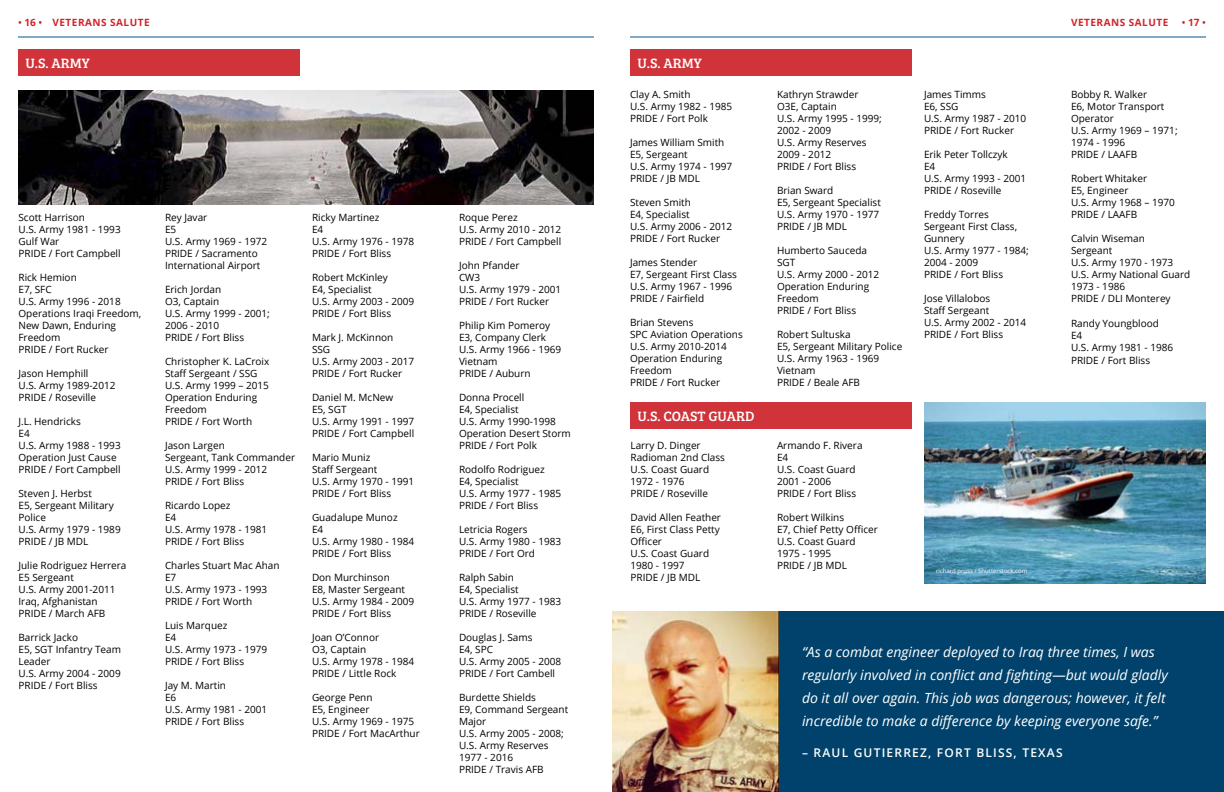
<style>
.page{position:relative;width:1224px;height:792px;background:#fff}
.page>*{position:absolute;margin:0;border:0;box-sizing:border-box;transform-origin:0 0}
.t1{font:italic 14px/23px "Open Sans";color:#fff}
.t2{font:14px "Bree Serif";letter-spacing:-.005em;color:#fff}
.t3{font:600 12px "Open Sans";letter-spacing:.1em;color:#fff}
.t4{font:10px/12px "Open Sans";color:#000}
.t5{font:700 10px "Open Sans";letter-spacing:.05em;color:#d2232a}
.t6{font:600 10px "Open Sans";color:#d2232a}
.t7{font:6px "Open Sans";color:#fff}
.s1{font-weight:600}
.s2{font-weight:700}
</style>
<div class="page">
<div style="left:18px;top:49px;width:282px;height:27px;background:#d0343a"></div>
<div style="left:630px;top:49px;width:282px;height:27px;background:#d0343a"></div>
<div style="left:630px;top:402px;width:282px;height:27px;background:#d0343a"></div>
<img style="left:18px;top:90px;width:576px;height:114px">
<div style="left:777px;top:611px;width:447px;height:181px;background:#00426b"></div>
<img style="left:925px;top:402px;width:281px;height:181px">
<img style="left:612px;top:611px;width:167px;height:181px">
<hr style="left:18px;top:37px;width:576px;height:1px;background:#00548a">
<hr style="left:630px;top:37px;width:576px;height:1px;background:#00548a">
<p class="t5" style="left:18px;top:15px;width:133px"><span class="s1">•</span> 16 <span class="s1">•</span> VETERANS SALUTE</p>
<p class="t5" style="left:1071px;top:15px;width:99px">VETERANS SALUTE</p>
<p class="t6" style="left:1182px;top:15px;width:26px">• <span class="s2">17</span> •</p>
<h1 class="t2" style="left:25px;top:52px;width:66px">U.S. ARMY</h1>
<h1 class="t2" style="left:637px;top:52px;width:66px">U.S. ARMY</h1>
<p class="t4" style="left:18px;top:211px;width:104px">Scott Harrison<br>U.S. Army 1981 - 1993<br>Gulf War<br>PRIDE / Fort Campbell</p>
<p class="t4" style="left:18px;top:271px;width:124px">Rick Hemion<br>E7, SFC<br>U.S. Army 1996 - 2018<br>Operations Iraqi Freedom,<br>New Dawn, Enduring<br>Freedom<br>PRIDE / Fort Rucker</p>
<p class="t4" style="left:18px;top:367px;width:99px">Jason Hemphill<br>U.S. Army 1989-2012<br>PRIDE / Roseville</p>
<p class="t4" style="left:18px;top:415px;width:104px">J.L. Hendricks<br>E4<br>U.S. Army 1988 - 1993<br>Operation Just Cause<br>PRIDE / Fort Campbell</p>
<p class="t4" style="left:18px;top:487px;width:104px">Steven J. Herbst<br>E5, Sergeant Military<br>Police<br>U.S. Army 1979 - 1989<br>PRIDE / JB MDL</p>
<p class="t4" style="left:18px;top:559px;width:109px">Julie Rodriguez Herrera<br>E5 Sergeant<br>U.S. Army 2001-2011<br>Iraq, Afghanistan<br>PRIDE / March AFB</p>
<p class="t4" style="left:18px;top:631px;width:104px">Barrick Jacko<br>E5, SGT Infantry Team<br>Leader<br>U.S. Army 2004 - 2009<br>PRIDE / Fort Bliss</p>
<p class="t4" style="left:165px;top:211px;width:104px">Rey Javar<br>E5<br>U.S. Army 1969 - 1972<br>PRIDE / Sacramento<br>International Airport</p>
<p class="t4" style="left:165px;top:283px;width:106px">Erich Jordan<br>O3, Captain<br>U.S. Army 1999 - 2001;<br>2006 - 2010<br>PRIDE / Fort Bliss</p>
<p class="t4" style="left:165px;top:355px;width:106px">Christopher K. LaCroix<br>Staff Sergeant / SSG<br>U.S. Army 1999 – 2015<br>Operation Enduring<br>Freedom<br>PRIDE / Fort Worth</p>
<p class="t4" style="left:165px;top:439px;width:132px">Jason Largen<br>Sergeant, Tank Commander<br>U.S. Army 1999 - 2012<br>PRIDE / Fort Bliss</p>
<p class="t4" style="left:165px;top:499px;width:104px">Ricardo Lopez<br>E4<br>U.S. Army 1978 - 1981<br>PRIDE / Fort Bliss</p>
<p class="t4" style="left:165px;top:559px;width:116px">Charles Stuart Mac Ahan<br>E7<br>U.S. Army 1973 - 1993<br>PRIDE / Fort Worth</p>
<p class="t4" style="left:165px;top:619px;width:104px">Luis Marquez<br>E4<br>U.S. Army 1973 - 1979<br>PRIDE / Fort Bliss</p>
<p class="t4" style="left:165px;top:679px;width:104px">Jay M. Martin<br>E6<br>U.S. Army 1981 - 2001<br>PRIDE / Fort Bliss</p>
<p class="t4" style="left:312px;top:211px;width:104px">Ricky Martinez<br>E4<br>U.S. Army 1976 - 1978<br>PRIDE / Fort Bliss</p>
<p class="t4" style="left:312px;top:271px;width:104px">Robert McKinley<br>E4, Specialist<br>U.S. Army 2003 - 2009<br>PRIDE / Fort Bliss</p>
<p class="t4" style="left:312px;top:331px;width:104px">Mark J. McKinnon<br>SSG<br>U.S. Army 2003 - 2017<br>PRIDE / Fort Rucker</p>
<p class="t4" style="left:312px;top:391px;width:104px">Daniel M. McNew<br>E5, SGT<br>U.S. Army 1991 - 1997<br>PRIDE / Fort Campbell</p>
<p class="t4" style="left:312px;top:451px;width:104px">Mario Muniz<br>Staff Sergeant<br>U.S. Army 1970 - 1991<br>PRIDE / Fort Bliss</p>
<p class="t4" style="left:312px;top:511px;width:104px">Guadalupe Munoz<br>E4<br>U.S. Army 1980 - 1984<br>PRIDE / Fort Bliss</p>
<p class="t4" style="left:312px;top:571px;width:104px">Don Murchinson<br>E8, Master Sergeant<br>U.S. Army 1984 - 2009<br>PRIDE / Fort Bliss</p>
<p class="t4" style="left:312px;top:631px;width:104px">Joan O’Connor<br>O3, Captain<br>U.S. Army 1978 - 1984<br>PRIDE / Little Rock</p>
<p class="t4" style="left:312px;top:691px;width:109px">George Penn<br>E5, Engineer<br>U.S. Army 1969 - 1975<br>PRIDE / Fort MacArthur</p>
<p class="t4" style="left:459px;top:211px;width:104px">Roque Perez<br>U.S. Army 2010 - 2012<br>PRIDE / Fort Campbell</p>
<p class="t4" style="left:459px;top:259px;width:104px">John Pfander<br>CW3<br>U.S. Army 1979 - 2001<br>PRIDE / Fort Rucker</p>
<p class="t4" style="left:459px;top:319px;width:104px">Philip Kim Pomeroy<br>E3, Company Clerk<br>U.S. Army 1966 - 1969<br>Vietnam<br>PRIDE / Auburn</p>
<p class="t4" style="left:459px;top:391px;width:113px">Donna Procell<br>E4, Specialist<br>U.S. Army 1990-1998<br>Operation Desert Storm<br>PRIDE / Fort Polk</p>
<p class="t4" style="left:459px;top:463px;width:104px">Rodolfo Rodriguez<br>E4, Specialist<br>U.S. Army 1977 - 1985<br>PRIDE / Fort Bliss</p>
<p class="t4" style="left:459px;top:523px;width:104px">Letricia Rogers<br>U.S. Army 1980 - 1983<br>PRIDE / Fort Ord</p>
<p class="t4" style="left:459px;top:571px;width:104px">Ralph Sabin<br>E4, Specialist<br>U.S. Army 1977 - 1983<br>PRIDE / Roseville</p>
<p class="t4" style="left:459px;top:631px;width:104px">Douglas J. Sams<br>E4, SPC<br>U.S. Army 2005 - 2008<br>PRIDE / Fort Cambell</p>
<p class="t4" style="left:459px;top:691px;width:111px">Burdette Shields<br>E9, Command Sergeant<br>Major<br>U.S. Army 2005 - 2008;<br>U.S. Army Reserves<br>1977 - 2016<br>PRIDE / Travis AFB</p>
<p class="t4" style="left:630px;top:88px;width:104px">Clay A. Smith<br>U.S. Army 1982 - 1985<br>PRIDE / Fort Polk</p>
<p class="t4" style="left:630px;top:136px;width:104px">James William Smith<br>E5, Sergeant<br>U.S. Army 1974 - 1997<br>PRIDE / JB MDL</p>
<p class="t4" style="left:630px;top:196px;width:104px">Steven Smith<br>E4, Specialist<br>U.S. Army 2006 - 2012<br>PRIDE / Fort Rucker</p>
<p class="t4" style="left:630px;top:256px;width:109px">James Stender<br>E7, Sergeant First Class<br>U.S. Army 1967 - 1996<br>PRIDE / Fairfield</p>
<p class="t4" style="left:630px;top:316px;width:114px">Brian Stevens<br>SPC Aviation Operations<br>U.S. Army 2010-2014<br>Operation Enduring<br>Freedom<br>PRIDE / Fort Rucker</p>
<h1 class="t2" style="left:637px;top:405px;width:119px">U.S. COAST GUARD</h1>
<p class="t4" style="left:630px;top:439px;width:96px">Larry D. Dinger<br>Radioman 2nd Class<br>U.S. Coast Guard<br>1972 - 1976<br>PRIDE / Roseville</p>
<p class="t4" style="left:630px;top:511px;width:92px">David Allen Feather<br>E6, First Class Petty<br>Officer<br>U.S. Coast Guard<br>1980 - 1997<br>PRIDE / JB MDL</p>
<p class="t4" style="left:777px;top:88px;width:106px">Kathryn Strawder<br>O3E, Captain<br>U.S. Army 1995 - 1999;<br>2002 - 2009<br>U.S. Army Reserves<br>2009 - 2012<br>PRIDE / Fort Bliss</p>
<p class="t4" style="left:777px;top:184px;width:105px">Brian Sward<br>E5, Sergeant Specialist<br>U.S. Army 1970 - 1977<br>PRIDE / JB MDL</p>
<p class="t4" style="left:777px;top:244px;width:104px">Humberto Sauceda<br>SGT<br>U.S. Army 2000 - 2012<br>Operation Enduring<br>Freedom<br>PRIDE / Fort Bliss</p>
<p class="t4" style="left:777px;top:328px;width:127px">Robert Sultuska<br>E5, Sergeant Military Police<br>U.S. Army 1963 - 1969<br>Vietnam<br>PRIDE / Beale AFB</p>
<p class="t4" style="left:924px;top:88px;width:104px">James Timms<br>E6, SSG<br>U.S. Army 1987 - 2010<br>PRIDE / Fort Rucker</p>
<p class="t4" style="left:924px;top:148px;width:104px">Erik Peter Tollczyk<br>E4<br>U.S. Army 1993 - 2001<br>PRIDE / Roseville</p>
<p class="t4" style="left:924px;top:208px;width:106px">Freddy Torres<br>Sergeant First Class,<br>Gunnery<br>U.S. Army 1977 - 1984;<br>2004 - 2009<br>PRIDE / Fort Bliss</p>
<p class="t4" style="left:924px;top:292px;width:104px">Jose Villalobos<br>Staff Sergeant<br>U.S. Army 2002 - 2014<br>PRIDE / Fort Bliss</p>
<p class="t4" style="left:777px;top:439px;width:87px">Armando F. Rivera<br>E4<br>U.S. Coast Guard<br>2001 - 2006<br>PRIDE / Fort Bliss</p>
<p class="t4" style="left:777px;top:511px;width:102px">Robert Wilkins<br>E7, Chief Petty Officer<br>U.S. Coast Guard<br>1975 - 1995<br>PRIDE / JB MDL</p>
<p class="t7" style="left:936px;top:567px;width:93px">richard pross / Shutterstock.com</p>
<p class="t4" style="left:1071px;top:88px;width:108px">Bobby R. Walker<br>E6, Motor Transport<br>Operator<br>U.S. Army 1969 – 1971;<br>1974 - 1996<br>PRIDE / LAAFB</p>
<p class="t4" style="left:1071px;top:172px;width:105px">Robert Whitaker<br>E5, Engineer<br>U.S. Army 1968 – 1970<br>PRIDE / LAAFB</p>
<p class="t4" style="left:1071px;top:232px;width:121px">Calvin Wiseman<br>Sergeant<br>U.S. Army 1970 - 1973<br>U.S. Army National Guard<br>1973 - 1986<br>PRIDE / DLI Monterey</p>
<p class="t4" style="left:1071px;top:317px;width:104px">Randy Youngblood<br>E4<br>U.S. Army 1981 - 1986</p>
<p class="t4" style="left:1071px;top:354px;width:81px">PRIDE / Fort Bliss</p>
<p class="t1" style="left:802px;top:640px;width:367px">“As a combat engineer deployed to Iraq three times, I was regularly involved in conflict and fighting—but would gladly do it all over again. This job was dangerous; however, it felt incredible to make a difference by keeping everyone safe.”</p>
<p class="t3" style="left:802px;top:744px;width:262px">– RAUL GUTIERREZ, FORT BLISS, TEXAS</p>
</div>
